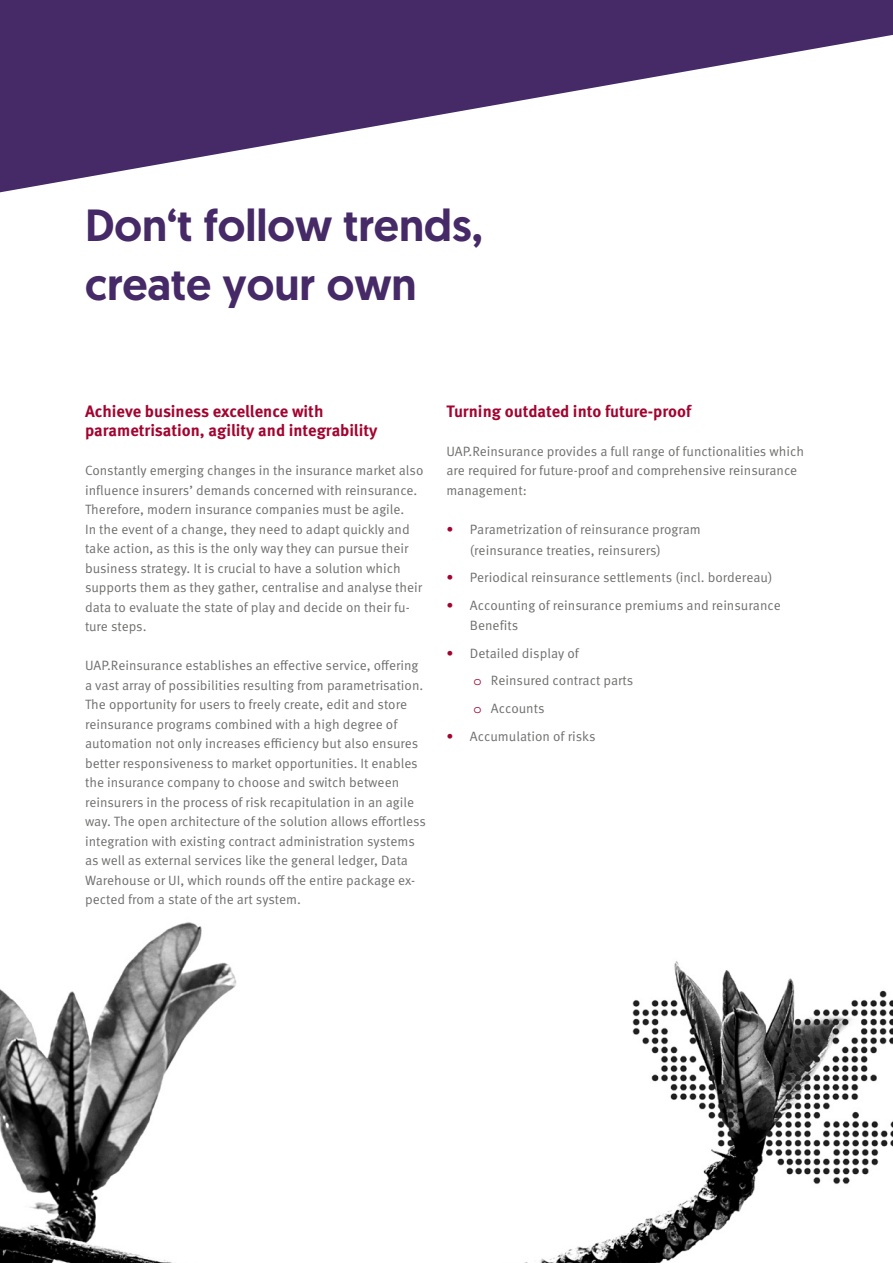
<style>
.page{position:relative;width:893px;height:1263px;background:#fff}
.page>*{position:absolute;margin:0;border:0;box-sizing:border-box;transform-origin:0 0}
.t1{font:500 45px/58.5px "Geomanist";color:#462967}
.t2{font:700 16.5px/19.5px "Meta Pro";color:#a3042f}
.t3{font:13.5px/19.5px "Meta Pro Norm";color:#6f6f6e}
.s1{color:#a3042f}
.s2{font-family:"Courier Std";color:#a3042f}
</style>
<div class="page">
<img style="left:0;top:922px;width:893px;height:341px">
<svg style="left:0;top:0;width:893px;height:192px;fill:#462967"></svg>
<h1 class="t1" style="left:85px;top:196px;width:399px">Don‘t follow trends, create your own</h1>
<p class="t2" style="left:85px;top:400px;width:294px">Achieve business excellence with parametrisation, agility and integrability</p>
<p class="t3" style="left:85px;top:460px;width:340px">Constantly emerging changes in the insurance market also influence insurers’ demands concerned with reinsurance.<br>Therefore, modern insurance companies must be agile.<br>In the event of a change, they need to adapt quickly and take action, as this is the only way they can pursue their business strategy. It is crucial to have a solution which supports them as they gather, centralise and analyse their data to evaluate the state of play and decide on their fu&shy;ture steps.</p>
<p class="t3" style="left:85px;top:655px;width:342px">UAP.Reinsurance establishes an effective service, offering a vast array of possibilities resulting from parametrisation.<br>The opportunity for users to freely create, edit and store reinsurance programs combined with a high degree of automation not only increases efficiency but also ensures better responsiveness to market opportunities. It enables the insurance company to choose and switch between reinsurers in the process of risk recapitulation in an agile way. The open architecture of the solution allows effortless integration with existing contract administration systems as well as external services like the general ledger, Data Warehouse or UI, which rounds off the entire package ex&shy;pected from a state of the art system.</p>
<p class="t2" style="left:446px;top:400px;width:246px">Turning outdated into future-proof</p>
<p class="t3" style="left:446px;top:440px;width:359px">UAP.Reinsurance provides a full range of functionalities which are required for future-proof and comprehensive reinsurance management:</p>
<p class="t3" style="left:470px;top:518px;width:233px;line-height:20.9px;text-indent:-23px"><span class="s1">•</span> Parametrization of reinsurance program (reinsurance treaties, reinsurers)</p>
<p class="t3" style="left:446px;top:566px;width:327px"><span class="s1">•</span> Periodical reinsurance settlements (incl. bordereau)</p>
<p class="t3" style="left:470px;top:594px;width:312px;line-height:20.2px;text-indent:-23px"><span class="s1">•</span> Accounting of reinsurance premiums and reinsurance<br>Benefits</p>
<p class="t3" style="left:473px;top:638px;width:161px;line-height:27.8px;text-indent:-27px"><span class="s1">•</span> Detailed display of<br><span class="s2">o</span> Reinsured contract parts <span class="s2">o</span> Accounts</p>
<p class="t3" style="left:446px;top:725px;width:151px"><span class="s1">•</span> Accumulation of risks</p>
</div>
